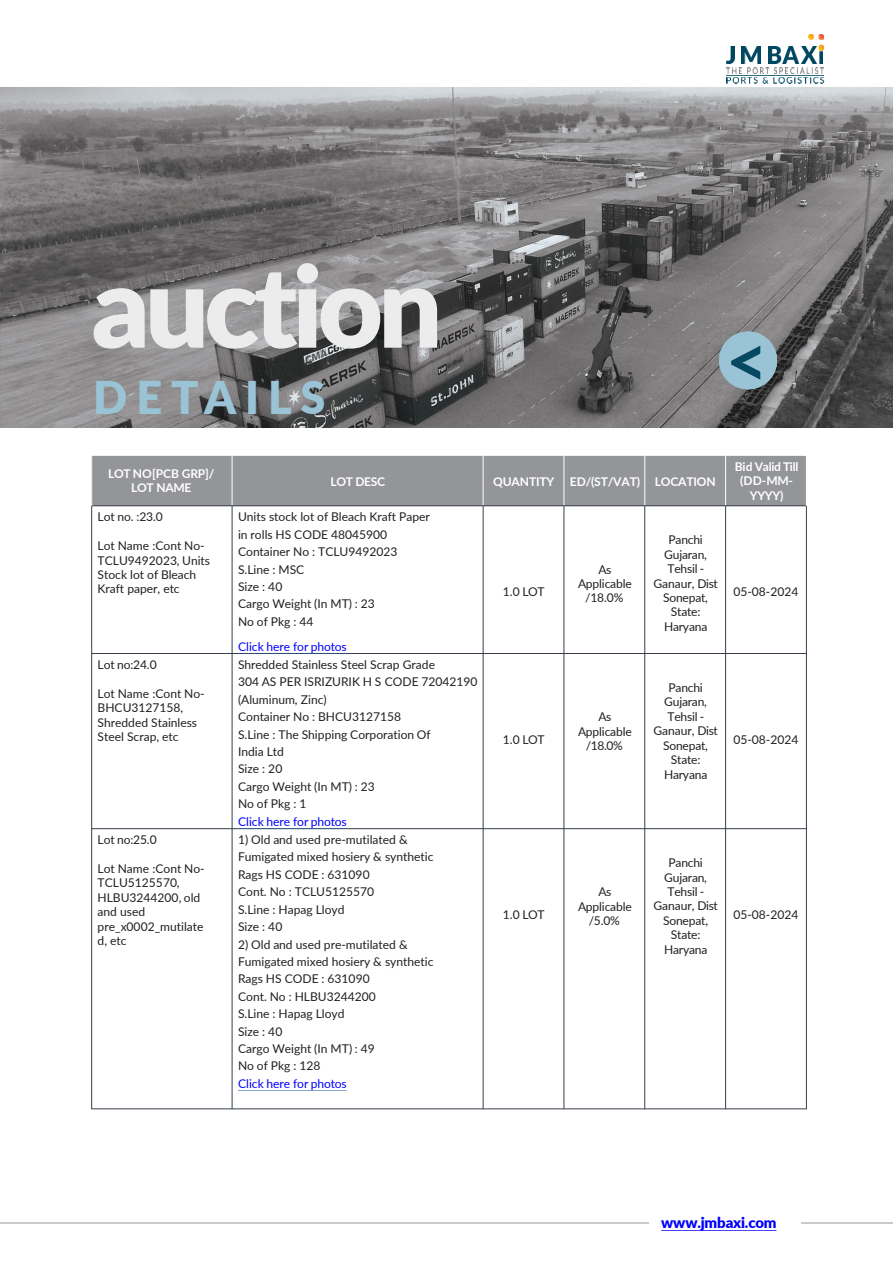
<style>
.page{position:relative;width:893px;height:1264px;background:#fff}
.page>*{position:absolute;margin:0;border:0;box-sizing:border-box;transform-origin:0 0}
.t1{font:900 112.5px "Lato";letter-spacing:-.045em;color:#ececec}
.t2{font:700 73.5px "Lato";color:#044861}
.t3{font:900 45px "Lato";letter-spacing:.2em;color:#9ac4d6}
.t4{font:900 15px "Lato";letter-spacing:-.01em;color:#00f}
.t5{font:12px/14.4px "Lato";letter-spacing:-.005em;color:#231f20}
.t6{font:700 12px/14.4px "Lato";letter-spacing:-.02em;color:#fff;text-align:center}
.t7{font:12px "Lato";letter-spacing:-.005em;color:#00f}
</style>
<div class="page">
<div style="left:92px;top:455px;width:140px;height:50px;background:#949598"></div>
<div style="left:232px;top:455px;width:251px;height:50px;background:#949598"></div>
<div style="left:483px;top:455px;width:81px;height:50px;background:#949598"></div>
<div style="left:564px;top:455px;width:80px;height:50px;background:#949598"></div>
<div style="left:644px;top:455px;width:81px;height:50px;background:#949598"></div>
<div style="left:725px;top:455px;width:81px;height:50px;background:#949598"></div>
<hr style="left:232px;top:455px;width:1px;height:51px;background:#fff">
<hr style="left:232px;top:506px;width:1px;height:602px;background:#383f4a">
<hr style="left:482px;top:455px;width:1px;height:51px;background:#fff">
<hr style="left:483px;top:506px;width:1px;height:602px;background:#383f4a">
<hr style="left:563px;top:455px;width:1px;height:51px;background:#fff">
<hr style="left:563px;top:506px;width:1px;height:602px;background:#383f4a">
<hr style="left:644px;top:455px;width:1px;height:51px;background:#fff">
<hr style="left:644px;top:506px;width:1px;height:602px;background:#383f4a">
<hr style="left:725px;top:455px;width:1px;height:51px;background:#fff">
<hr style="left:725px;top:506px;width:1px;height:602px;background:#383f4a">
<hr style="left:91px;top:505px;width:715px;height:1px;background:#383f4a">
<hr style="left:91px;top:653px;width:715px;height:1px;background:#383f4a">
<hr style="left:91px;top:828px;width:715px;height:1px;background:#383f4a">
<hr style="left:91px;top:455px;width:1px;height:51px;background:#fff">
<hr style="left:91px;top:506px;width:1px;height:602px;background:#383f4a">
<hr style="left:806px;top:506px;width:1px;height:602px;background:#383f4a">
<hr style="left:91px;top:455px;width:715px;height:1px;background:#fff">
<hr style="left:91px;top:1108px;width:715px;height:1px;background:#383f4a">
<svg style="left:238px;top:828px;width:108px;height:1px"></svg>
<svg style="left:238px;top:1090px;width:108px;height:1px"></svg>
<img style="left:0;top:77px;width:892px;height:350px">
<img style="left:808px;top:35px;width:15px;height:12px">
<img style="left:726px;top:47px;width:97px;height:26px">
<img style="left:726px;top:47px;width:8px;height:17px">
<img style="left:741px;top:47px;width:19px;height:16px">
<img style="left:768px;top:47px;width:54px;height:16px">
<img style="left:726px;top:75px;width:97px;height:9px">
<svg style="left:719px;top:331px;width:58px;height:58px;background:#91b2c0"></svg>
<hr style="left:801px;top:1222px;width:91px;height:1px;background:#c9c9c8">
<hr style="left:0;top:1222px;width:648px;height:1px;background:#c9c9c8">
<h2 class="t1" style="left:92px;top:222px;width:352px">auction</h2>
<p class="t3" style="left:93px;top:363px;width:234px">DETAILS</p>
<p class="t2" style="left:768px;top:419px;width:44px;rotate:-180deg">&gt;</p>
<p class="t6" style="left:108px;top:466px;width:108px">LOT NO[PCB GRP]/<br>LOT NAME</p>
<p class="t6" style="left:330px;top:474px;width:56px">LOT DESC</p>
<p class="t6" style="left:493px;top:474px;width:63px">QUANTITY</p>
<p class="t6" style="left:570px;top:474px;width:72px">ED/(ST/VAT)</p>
<p class="t6" style="left:654px;top:474px;width:62px">LOCATION</p>
<p class="t5" style="left:98px;top:509px;width:67px">Lot no. :23.0</p>
<p class="t5" style="left:98px;top:538px;width:114px">Lot Name :Cont No-<br>TCLU9492023, Units</p>
<p class="t5" style="left:98px;top:567px;width:100px">Stock lot of Bleach<br>Kraft paper, etc</p>
<p class="t5" style="left:98px;top:657px;width:61px">Lot no:24.0</p>
<p class="t5" style="left:98px;top:685px;width:109px">Lot Name :Cont No-<br>BHCU3127158,</p>
<p class="t5" style="left:98px;top:714px;width:101px">Shredded Stainless<br>Steel Scrap, etc</p>
<p class="t5" style="left:98px;top:831px;width:61px">Lot no:25.0</p>
<p class="t5" style="left:98px;top:860px;width:109px">Lot Name :Cont No-<br>TCLU5125570,</p>
<p class="t5" style="left:98px;top:889px;width:107px">HLBU3244200, old and used pre_x0002_mutilate d, etc</p>
<p class="t5" style="left:238px;top:509px;width:193px">Units stock lot of Bleach Kraft Paper</p>
<p class="t5" style="left:238px;top:526px;width:151px">in rolls HS CODE 48045900</p>
<p class="t5" style="left:238px;top:544px;width:161px">Container No : TCLU9492023</p>
<p class="t5" style="left:238px;top:561px;width:68px">S.Line : MSC</p>
<p class="t5" style="left:238px;top:578px;width:46px">Size : 40</p>
<p class="t5" style="left:238px;top:596px;width:138px">Cargo Weight (In MT) : 23</p>
<p class="t5" style="left:238px;top:613px;width:77px">No of Pkg : 44</p>
<p class="t7" style="left:238px;top:638px;width:110px">Click here for photos</p>
<p class="t5" style="left:238px;top:656px;width:198px">Shredded Stainless Steel Scrap Grade</p>
<p class="t5" style="left:238px;top:674px;width:241px">304 AS PER ISRIZURIK H S CODE 72042190</p>
<p class="t5" style="left:238px;top:691px;width:90px">(Aluminum, Zinc)</p>
<p class="t5" style="left:238px;top:709px;width:165px">Container No : BHCU3127158</p>
<p class="t5" style="left:238px;top:726px;width:194px">S.Line : The Shipping Corporation Of</p>
<p class="t5" style="left:238px;top:743px;width:47px">India Ltd</p>
<p class="t5" style="left:238px;top:761px;width:46px">Size : 20</p>
<p class="t5" style="left:238px;top:778px;width:138px">Cargo Weight (In MT) : 23</p>
<p class="t5" style="left:238px;top:796px;width:70px">No of Pkg : 1</p>
<p class="t7" style="left:238px;top:813px;width:110px">Click here for photos</p>
<p class="t5" style="left:238px;top:831px;width:171px">1) Old and used pre-mutilated &amp;</p>
<p class="t5" style="left:238px;top:849px;width:197px">Fumigated mixed hosiery &amp; synthetic</p>
<p class="t5" style="left:238px;top:866px;width:133px">Rags HS CODE : 631090</p>
<p class="t5" style="left:238px;top:884px;width:138px">Cont. No : TCLU5125570</p>
<p class="t5" style="left:238px;top:901px;width:108px">S.Line : Hapag Lloyd</p>
<p class="t5" style="left:238px;top:918px;width:46px">Size : 40</p>
<p class="t5" style="left:238px;top:936px;width:171px">2) Old and used pre-mutilated &amp;</p>
<p class="t5" style="left:238px;top:953px;width:197px">Fumigated mixed hosiery &amp; synthetic</p>
<p class="t5" style="left:238px;top:971px;width:133px">Rags HS CODE : 631090</p>
<p class="t5" style="left:238px;top:988px;width:139px">Cont. No : HLBU3244200</p>
<p class="t5" style="left:238px;top:1005px;width:108px">S.Line : Hapag Lloyd</p>
<p class="t5" style="left:238px;top:1023px;width:46px">Size : 40</p>
<p class="t5" style="left:238px;top:1040px;width:138px">Cargo Weight (In MT) : 49</p>
<p class="t5" style="left:238px;top:1058px;width:84px">No of Pkg : 128</p>
<p class="t7" style="left:238px;top:1075px;width:110px">Click here for photos</p>
<p class="t5" style="left:502px;top:584px;width:43px">1.0 LOT</p>
<p class="t5" style="left:502px;top:731px;width:43px">1.0 LOT</p>
<p class="t5" style="left:502px;top:906px;width:43px">1.0 LOT</p>
<p class="t5" style="left:578px;top:561px;width:55px;text-align:center">As<br>Applicable</p>
<p class="t5" style="left:585px;top:590px;width:40px">/18.0%</p>
<p class="t5" style="left:578px;top:709px;width:55px;text-align:center">As<br>Applicable</p>
<p class="t5" style="left:585px;top:737px;width:39px">/18.0%</p>
<p class="t5" style="left:653px;top:532px;width:66px;text-align:center">Panchi<br>Gujaran,<br>Tehsil -<br>Ganaur, Dist<br>Sonepat,<br>State:<br>Haryana</p>
<p class="t5" style="left:653px;top:679px;width:66px;text-align:center">Panchi<br>Gujaran,<br>Tehsil -<br>Ganaur, Dist<br>Sonepat,<br>State:<br>Haryana</p>
<p class="t5" style="left:578px;top:884px;width:55px;text-align:center">As<br>Applicable</p>
<p class="t5" style="left:588px;top:913px;width:33px">/5.0%</p>
<p class="t5" style="left:653px;top:855px;width:66px;text-align:center">Panchi<br>Gujaran,<br>Tehsil -<br>Ganaur, Dist<br>Sonepat,<br>State:<br>Haryana</p>
<p class="t6" style="left:734px;top:458px;width:65px">Bid Valid Till (DD-MM-<br>YYYY)</p>
<p class="t5" style="left:733px;top:584px;width:67px">05-08-2024</p>
<p class="t5" style="left:733px;top:731px;width:67px">05-08-2024</p>
<p class="t5" style="left:733px;top:906px;width:67px">05-08-2024</p>
<p class="t4" style="left:661px;top:1210px;width:117px">www.jmbaxi.com</p>
</div>
